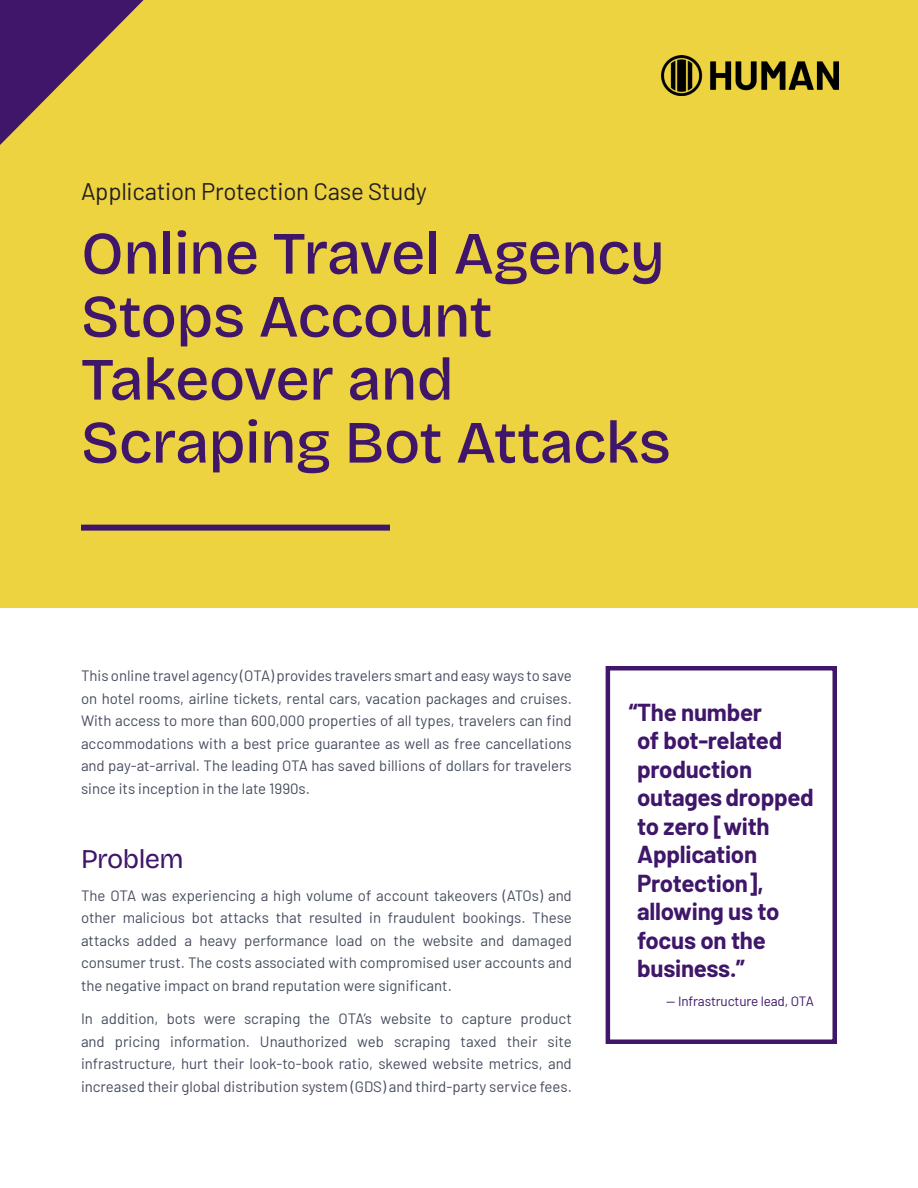
<style>
.page{position:relative;width:918px;height:1188px;background:#fff}
.page>*{position:absolute;margin:0;border:0;box-sizing:border-box;transform-origin:0 0}
.t1{font:500 60px/63px "Bricolage Grotesque";letter-spacing:-.01em;color:#3f1669}
.t2{font:27px "Bricolage Grotesque";letter-spacing:-.02em;color:#3f1669}
.t3{font:700 24px/28.5px "Barlow";letter-spacing:-.01em;color:#3f1669}
.t4{font:24px "Barlow";letter-spacing:-.01em;color:#231f20}
.t5{font:15px/22.5px "Barlow";color:#454c5d;text-align:justify}
.t6{font:13.5px "Barlow";letter-spacing:-.01em;color:#3f1669}
</style>
<div class="page">
<div style="left:0;top:0;width:918px;height:608px;background:#eed340"></div>
<img style="left:661px;top:55px;width:178px;height:41px">
<svg style="left:0;top:0;width:144px;height:145px"></svg>
<div style="left:81px;top:525px;width:309px;height:6px;background:#3f1669"></div>
<div style="left:606px;top:666px;width:231px;height:378px;border:4px solid #3f1669"></div>
<p class="t4" style="left:81px;top:173px;width:348px">Application Protection Case Study</p>
<p class="t1" style="left:81px;top:218px;width:591px">Online Travel Agency<br>Stops Account<br>Takeover and<br>Scraping Bot Attacks</p>
<p class="t5" style="left:81px;top:663px;width:492px">This online travel agency (OTA) provides travelers smart and easy ways to save on hotel rooms, airline tickets, rental cars, vacation packages and cruises.<br>With access to more than 600,000 properties of all types, travelers can find accommodations with a best price guarantee as well as free cancellations and pay-at-arrival. The leading OTA has saved billions of dollars for travelers since its inception in the late 1990s.</p>
<p class="t2" style="left:81px;top:837px;width:104px">Problem</p>
<p class="t5" style="left:81px;top:883px;width:492px">The OTA was experiencing a high volume of account takeovers (ATOs) and other malicious bot attacks that resulted in fraudulent bookings. These attacks added a heavy performance load on the website and damaged consumer trust. The costs associated with compromised user accounts and the negative impact on brand reputation were significant.</p>
<p class="t5" style="left:81px;top:1006px;width:492px">In addition, bots were scraping the OTA’s website to capture product and pricing information. Unauthorized web scraping taxed their site infrastructure, hurt their look-to-book ratio, skewed website metrics, and increased their global distribution system (GDS) and third-party service fees.</p>
<p class="t3" style="left:637px;top:696px;width:178px;text-indent:-8px">“The number<br>of bot-related production outages dropped to zero [with<br>Application<br>Protection], allowing us to focus on the business.”</p>
<p class="t6" style="left:666px;top:991px;width:149px">— Infrastructure lead, OTA</p>
</div>
